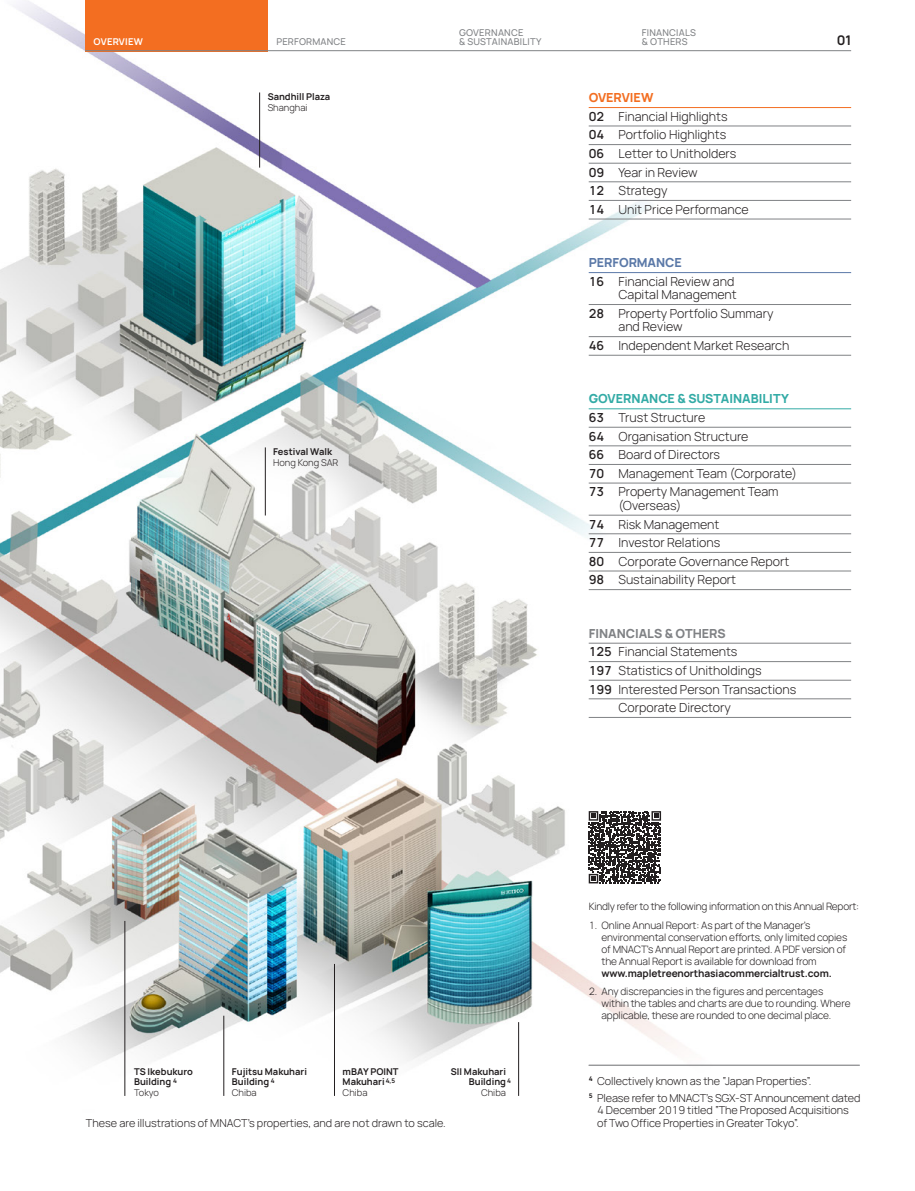
<style>
.page{position:relative;width:915px;height:1191px;background:#fff}
.page>*{position:absolute;margin:0;border:0;box-sizing:border-box;transform-origin:0 0}
.t1{font:700 12.75px "Manrope 3";color:#231f20}
.t2{font:300 12px/13.5px "Manrope 3";color:#231f20}
.t3{font:800 12px "Manrope 3";color:#33aba6}
.t4{font:800 12px "Manrope 3";color:#808285}
.t5{font:800 12px "Manrope 3";color:#5b79a8}
.t6{font:800 12px "Manrope 3";color:#f36e21}
.t7{font:300 10.5px/12.8px "Manrope 3";letter-spacing:-.01em;color:#231f20}
.Footnote{font:300 9.75px/12px "Manrope 3";letter-spacing:-.01em;color:#231f20}
.t8{font:700 9px/10.5px "Manrope 3";color:#231f20}
.t9{font:500 9px/9px "Manrope 3";letter-spacing:.025em;color:#808285}
.t10{font:300 9px "Manrope 3";color:#231f20}
.t11{font:700 9px "Manrope 3";letter-spacing:.025em;color:#fff}
.t12{font:700 6.15px "Manrope 3";color:#231f20}
.s1{font-weight:300}
.s2{font-weight:600}
.s3{font-weight:700}
</style>
<div class="page">
<img style="left:0;top:1px;width:860px;height:1095px">
<hr style="left:259px;top:92px;width:1px;height:76px;background:#231f20">
<hr style="left:265px;top:447px;width:1px;height:68px;background:#231f20">
<hr style="left:124px;top:921px;width:1px;height:175px;background:#231f20">
<hr style="left:223px;top:1015px;width:1px;height:81px;background:#231f20">
<hr style="left:334px;top:964px;width:1px;height:132px;background:#231f20">
<hr style="left:518px;top:1022px;width:1px;height:74px;background:#231f20">
<hr style="left:588px;top:107px;width:262px;height:1px;background:#f36e21">
<hr style="left:588px;top:126px;width:262px;height:1px;background:#808285">
<hr style="left:588px;top:144px;width:262px;height:1px;background:#808285">
<hr style="left:588px;top:163px;width:262px;height:1px;background:#808285">
<hr style="left:588px;top:181px;width:262px;height:1px;background:#808285">
<hr style="left:588px;top:200px;width:262px;height:1px;background:#808285">
<hr style="left:588px;top:219px;width:262px;height:1px;background:#808285">
<hr style="left:588px;top:272px;width:262px;height:1px;background:#5b79a8">
<hr style="left:588px;top:304px;width:262px;height:1px;background:#808285">
<hr style="left:588px;top:336px;width:262px;height:1px;background:#808285">
<hr style="left:588px;top:355px;width:262px;height:1px;background:#808285">
<hr style="left:588px;top:408px;width:262px;height:1px;background:#33aba6">
<hr style="left:588px;top:427px;width:262px;height:1px;background:#808285">
<hr style="left:588px;top:445px;width:262px;height:1px;background:#808285">
<hr style="left:588px;top:464px;width:262px;height:1px;background:#808285">
<hr style="left:588px;top:483px;width:262px;height:1px;background:#808285">
<hr style="left:588px;top:515px;width:262px;height:1px;background:#808285">
<hr style="left:588px;top:533px;width:262px;height:1px;background:#808285">
<hr style="left:588px;top:552px;width:262px;height:1px;background:#808285">
<hr style="left:588px;top:571px;width:262px;height:1px;background:#808285">
<hr style="left:588px;top:589px;width:262px;height:1px;background:#808285">
<hr style="left:588px;top:643px;width:262px;height:1px;background:#808285">
<hr style="left:588px;top:661px;width:262px;height:1px;background:#808285">
<hr style="left:588px;top:680px;width:262px;height:1px;background:#808285">
<hr style="left:588px;top:698px;width:262px;height:1px;background:#808285">
<hr style="left:588px;top:717px;width:262px;height:1px;background:#808285">
<hr style="left:588px;top:1065px;width:271px;height:1px;background:#6c6d70">
<svg style="left:588px;top:811px;width:72px;height:72px"></svg>
<div style="left:85px;top:0;width:183px;height:51px;background:#f36e21"></div>
<hr style="left:85px;top:50px;width:765px;height:1px;background:#808285">
<p class="t9" style="left:459px;top:28px;width:84px">GOVERNANCE<br>&amp; SUSTAINABILITY</p>
<p class="t9" style="left:641px;top:28px;width:56px">FINANCIALS &amp; OTHERS</p>
<p class="t11" style="left:94px;top:35px;width:51px">OVERVIEW</p>
<p class="t9" style="left:276px;top:37px;width:71px">PERFORMANCE</p>
<p class="t1" style="left:836px;top:31px;width:16px">01</p>
<p class="t8" style="left:267px;top:92px;width:64px">Sandhill Plaza</p>
<p class="t10" style="left:267px;top:102px;width:41px">Shanghai</p>
<p class="t8" style="left:273px;top:447px;width:61px">Festival Walk</p>
<p class="t10" style="left:273px;top:457px;width:66px">Hong Kong SAR</p>
<p class="t8" style="left:342px;top:1066px;width:57px">mBAY POINT<br>Makuhari <sup>4,5</sup></p>
<p class="t10" style="left:342px;top:1087px;width:26px">Chiba</p>
<p class="t8" style="left:450px;top:1066px;width:57px">SII Makuhari</p>
<p class="t8" style="left:468px;top:1076px;width:39px;text-align:right">Building<br><span class="s1">Chiba</span></p>
<p class="t12" style="left:507px;top:1076px;width:5px">4</p>
<p class="t8" style="left:134px;top:1066px;width:60px">TS Ikebukuro</p>
<p class="t8" style="left:134px;top:1076px;width:44px">Building <sup>4</sup></p>
<p class="t10" style="left:134px;top:1087px;width:26px">Tokyo</p>
<p class="t7" style="left:86px;top:1117px;width:361px">These are illustrations of MNACT’s properties, and are not drawn to scale.</p>
<p class="t8" style="left:232px;top:1066px;width:76px">Fujitsu Makuhari<br>Building <sup>4</sup></p>
<p class="t10" style="left:232px;top:1087px;width:26px">Chiba</p>
<p class="t6" style="left:588px;top:89px;width:66px">OVERVIEW</p>
<p class="t2" style="left:588px;top:110px;width:140px"><span class="s2">02</span> Financial Highlights</p>
<p class="t2" style="left:588px;top:128px;width:139px"><span class="s2">04</span> Portfolio Highlights</p>
<p class="t2" style="left:588px;top:147px;width:149px"><span class="s2">06</span> Letter to Unitholders</p>
<p class="t2" style="left:588px;top:165px;width:110px"><span class="s2">09</span> Year in Review</p>
<p class="t2" style="left:588px;top:184px;width:80px"><span class="s2">12</span> Strategy</p>
<p class="t2" style="left:588px;top:203px;width:161px"><span class="s2">14</span> Unit Price Performance</p>
<p class="t5" style="left:588px;top:254px;width:95px">PERFORMANCE</p>
<p class="t2" style="left:588px;top:275px;width:149px;text-align:right"><span class="s2">16</span> Financial Review and<br>Capital Management</p>
<p class="t2" style="left:618px;top:307px;width:157px;text-indent:-30px"><span class="s2">28</span> Property Portfolio Summary and Review</p>
<p class="t2" style="left:588px;top:339px;width:202px"><span class="s2">46</span> Independent Market Research</p>
<p class="t3" style="left:588px;top:391px;width:202px">GOVERNANCE &amp; SUSTAINABILITY</p>
<p class="t2" style="left:588px;top:411px;width:118px"><span class="s2">63</span> Trust Structure</p>
<p class="t2" style="left:588px;top:429px;width:161px"><span class="s2">64</span> Organisation Structure</p>
<p class="t2" style="left:588px;top:448px;width:133px"><span class="s2">66</span> Board of Directors</p>
<p class="t2" style="left:588px;top:467px;width:210px"><span class="s2">70</span> Management Team (Corporate)</p>
<p class="t2" style="left:618px;top:485px;width:161px;text-indent:-30px"><span class="s2">73</span> Property Management Team (Overseas)</p>
<p class="t2" style="left:588px;top:517px;width:132px"><span class="s2">74</span> Risk Management</p>
<p class="t2" style="left:588px;top:536px;width:133px"><span class="s2">77</span> Investor Relations</p>
<p class="t2" style="left:588px;top:554px;width:202px"><span class="s2">80</span> Corporate Governance Report</p>
<p class="t2" style="left:588px;top:573px;width:149px"><span class="s2">98</span> Sustainability Report</p>
<p class="t4" style="left:588px;top:625px;width:138px">FINANCIALS &amp; OTHERS</p>
<p class="t2" style="left:588px;top:645px;width:150px"><span class="s2">125</span> Financial Statements</p>
<p class="t2" style="left:588px;top:664px;width:174px"><span class="s2">197</span> Statistics of Unitholdings</p>
<p class="t2" style="left:588px;top:682px;width:209px"><span class="s2">199</span> Interested Person Transactions</p>
<p class="t2" style="left:618px;top:701px;width:114px">Corporate Directory</p>
<p class="Footnote" style="left:588px;top:901px;width:272px">Kindly refer to the following information on this Annual Report:</p>
<p class="Footnote" style="left:601px;top:919px;width:247px;text-indent:-13px">1. Online Annual Report: As part of the Manager’s environmental conservation efforts, only limited copies of MNACT’s Annual Report are printed. A PDF version of the Annual Report is available for download from <span class="s3">www.mapletreenorthasiacommercialtrust.com.</span></p>
<p class="Footnote" style="left:601px;top:985px;width:250px;text-indent:-13px">2. Any discrepancies in the figures and percentages within the tables and charts are due to rounding. Where applicable, these are rounded to one decimal place.</p>
<p class="t7" style="left:588px;top:1074px;width:224px"><sup>4</sup> Collectively known as the “Japan Properties”.</p>
<p class="t7" style="left:597px;top:1091px;width:265px;text-indent:-9px"><sup>5</sup> Please refer to MNACT’s SGX-ST Announcement dated<br>4 December 2019 titled “The Proposed Acquisitions of Two Office Properties in Greater Tokyo”.</p>
</div>
